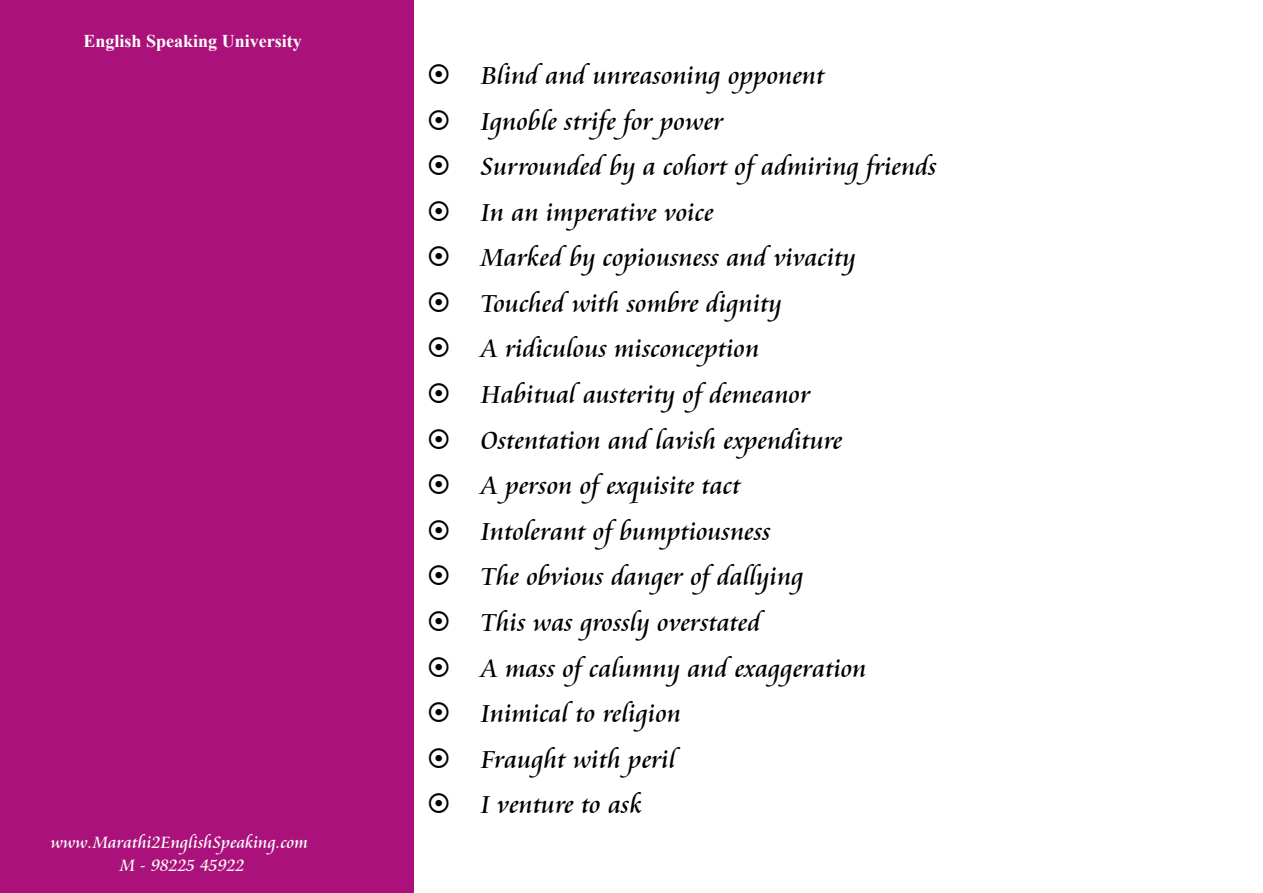
<style>
.page{position:relative;width:1263px;height:893px;background:#fff}
.page>*{position:absolute;margin:0;border:0;box-sizing:border-box;transform-origin:0 0}
.t1{font:27px "Cataneo BT";color:#000}
.t2{font:18px/23.4px "Cataneo BT";color:#fff;text-align:center}
.t3{font:700 18px "Times New Roman";color:#fff}
</style>
<div class="page">
<div style="left:0;top:0;width:414px;height:893px;background:#aa117a"></div>
<p class="t3" style="left:83px;top:34px;width:220px">English Speaking University</p>
<p class="t2" style="left:51px;top:832px;width:259px">www.Marathi2EnglishSpeaking.com<br>M - 98225 45922</p>
<p class="t1" style="left:427px;top:63px;width:399px">▪ Blind and unreasoning opponent</p>
<p class="t1" style="left:427px;top:108px;width:298px">▪ Ignoble strife for power</p>
<p class="t1" style="left:427px;top:154px;width:512px">▪ Surrounded by a cohort ofadmiring friends</p>
<p class="t1" style="left:427px;top:199px;width:289px">▪ In an imperative voice</p>
<p class="t1" style="left:427px;top:245px;width:431px">▪ Marked by copiousness and vivacity</p>
<p class="t1" style="left:427px;top:291px;width:357px">▪ Touched with sombre dignity</p>
<p class="t1" style="left:427px;top:336px;width:334px">▪ A ridiculous misconception</p>
<p class="t1" style="left:427px;top:382px;width:385px">▪ Habitual austerity ofdemeanor</p>
<p class="t1" style="left:427px;top:427px;width:418px">▪ Ostentation and lavish expenditure</p>
<p class="t1" style="left:427px;top:473px;width:315px">▪ A person ofexquisite tact</p>
<p class="t1" style="left:427px;top:519px;width:346px">▪ Intolerant ofbumptiousness</p>
<p class="t1" style="left:427px;top:564px;width:379px">▪ The obvious danger ofdallying</p>
<p class="t1" style="left:427px;top:610px;width:335px">▪ This was grossly overstated</p>
<p class="t1" style="left:427px;top:655px;width:442px">▪ A mass ofcalumny and exaggeration</p>
<p class="t1" style="left:427px;top:701px;width:256px">▪ Inimical to religion</p>
<p class="t1" style="left:427px;top:746px;width:251px">▪ Fraught with peril</p>
<p class="t1" style="left:427px;top:792px;width:217px">▪ I venture to ask</p>
</div>
